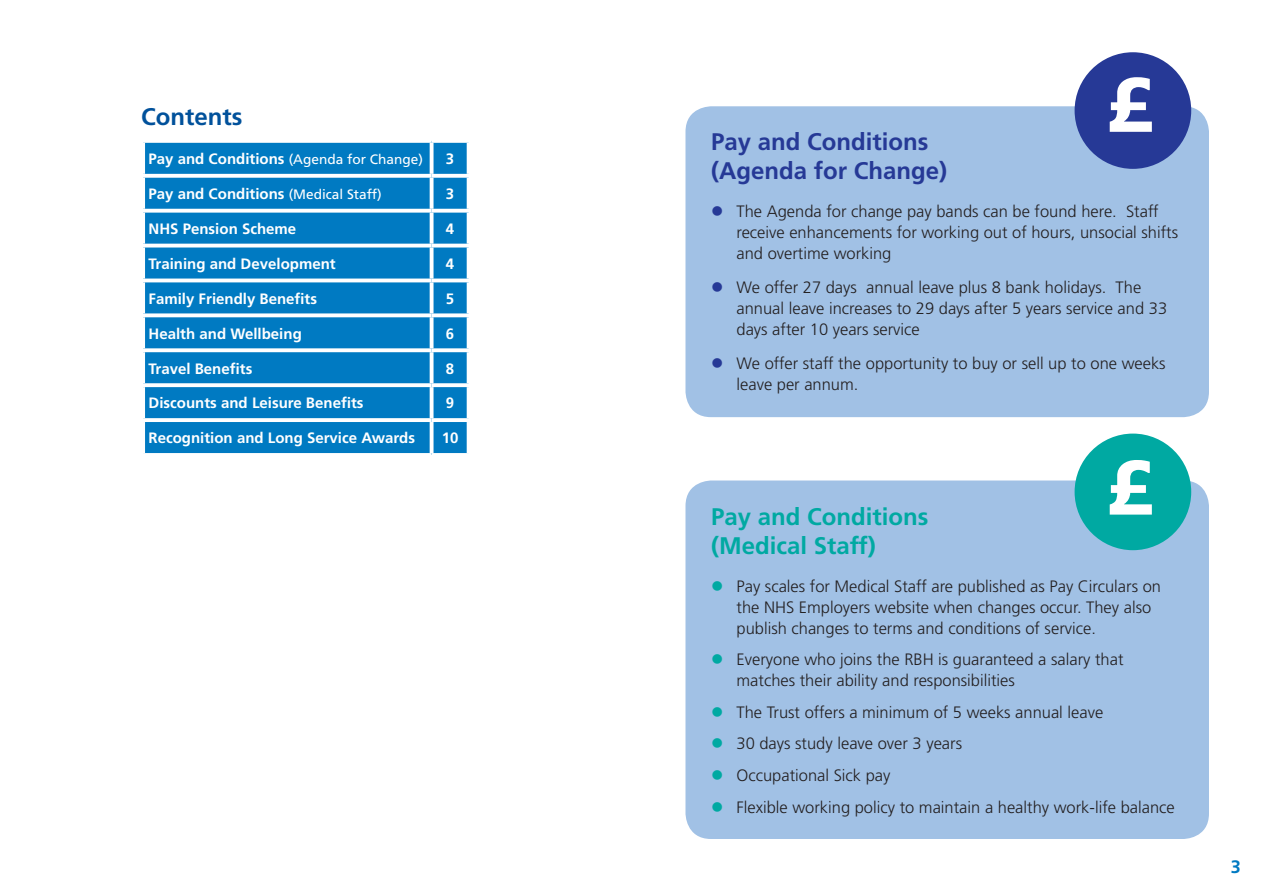
<style>
.page{position:relative;width:1263px;height:893px;background:#fff}
.page>*{position:absolute;margin:0;border:0;box-sizing:border-box;transform-origin:0 0}
.heads{font:700 24px/28.8px "Frutiger";color:#263996}
.heads-2{font:700 24px/28.8px "Frutiger";color:#00a9a2}
.heads-3{font:700 24px "Frutiger";color:#01519b}
.t1{font:700 18px "Frutiger";color:#007ac2}
.tabs{font:300 16.5px/21px "Frutiger";color:#231f20}
.text{font:300 16.5px/21px "Frutiger";color:#231f20}
.text-2{font:700 15px "Frutiger";color:#fff}
.text-3{font:13.65px "Frutiger";color:#fff}
.s1{font-weight:700;font-size:15px}
.s2{font-weight:400;font-size:13.65px}
.s3{color:#263996}
.s4{color:#00a9a2}
</style>
<div class="page">
<div style="left:685px;top:106px;width:524px;height:311px;background:#a1c1e5;border-radius:26px"></div>
<div style="left:685px;top:480px;width:524px;height:359px;background:#a1c1e5;border-radius:26px"></div>
<div style="left:1079px;top:57px;width:108px;height:108px;background:#263996;border-radius:50%"></div>
<div style="left:1074px;top:52px;width:117px;height:117px;border:9px solid #263996;border-radius:50%"></div>
<div style="left:1079px;top:438px;width:108px;height:108px;background:#00a9a2;border-radius:50%"></div>
<div style="left:1074px;top:434px;width:117px;height:116px;border:9px solid #00a9a2;border-radius:50%"></div>
<svg style="left:1110px;top:77px;width:42px;height:55px"></svg>
<svg style="left:1110px;top:460px;width:42px;height:55px"></svg>
<div style="left:145px;top:143px;width:322px;height:310px;background:#007ac2"></div>
<svg style="left:143px;top:141px;width:289px;height:2px"></svg>
<svg style="left:432px;top:142px;width:37px;height:1px"></svg>
<hr style="left:430px;top:143px;width:3px;height:31px;background:#fff">
<svg style="left:143px;top:174px;width:289px;height:4px"></svg>
<svg style="left:432px;top:174px;width:37px;height:4px"></svg>
<hr style="left:430px;top:178px;width:3px;height:31px;background:#fff">
<svg style="left:143px;top:209px;width:289px;height:4px"></svg>
<svg style="left:432px;top:209px;width:37px;height:4px"></svg>
<hr style="left:430px;top:213px;width:3px;height:31px;background:#fff">
<hr style="left:141px;top:244px;width:291px;height:3px;background:#fff">
<hr style="left:432px;top:244px;width:39px;height:3px;background:#fff">
<hr style="left:430px;top:247px;width:3px;height:32px;background:#fff">
<hr style="left:141px;top:279px;width:291px;height:3px;background:#fff">
<hr style="left:432px;top:279px;width:39px;height:3px;background:#fff">
<hr style="left:430px;top:282px;width:3px;height:31px;background:#fff">
<svg style="left:143px;top:313px;width:289px;height:4px"></svg>
<svg style="left:432px;top:313px;width:37px;height:4px"></svg>
<hr style="left:430px;top:317px;width:3px;height:31px;background:#fff">
<svg style="left:143px;top:348px;width:289px;height:4px"></svg>
<svg style="left:432px;top:348px;width:37px;height:4px"></svg>
<hr style="left:430px;top:352px;width:3px;height:31px;background:#fff">
<svg style="left:143px;top:383px;width:289px;height:4px"></svg>
<svg style="left:432px;top:383px;width:37px;height:4px"></svg>
<hr style="left:430px;top:387px;width:3px;height:31px;background:#fff">
<svg style="left:143px;top:418px;width:289px;height:4px"></svg>
<svg style="left:432px;top:418px;width:37px;height:4px"></svg>
<hr style="left:430px;top:422px;width:3px;height:31px;background:#fff">
<svg style="left:143px;top:453px;width:289px;height:2px"></svg>
<svg style="left:432px;top:453px;width:36px;height:1px"></svg>
<p class="heads-3" style="left:141px;top:103px;width:103px">Contents</p>
<p class="text-3" style="left:149px;top:151px;width:276px"><span class="s1">Pay and Conditions</span> (Agenda for Change)</p>
<p class="text-2" style="left:446px;top:150px;width:10px">3</p>
<p class="text-2" style="left:149px;top:185px;width:235px">Pay and Conditions <span class="s2">(Medical Staff)</span></p>
<p class="text-2" style="left:446px;top:185px;width:10px">3</p>
<p class="text-2" style="left:149px;top:220px;width:149px">NHS Pension Scheme</p>
<p class="text-2" style="left:446px;top:220px;width:10px">4</p>
<p class="text-2" style="left:149px;top:255px;width:189px">Training and Development</p>
<p class="text-2" style="left:446px;top:255px;width:10px">4</p>
<p class="text-2" style="left:149px;top:290px;width:170px">Family Friendly Benefits</p>
<p class="text-2" style="left:446px;top:290px;width:10px">5</p>
<p class="text-2" style="left:149px;top:325px;width:155px">Health and Wellbeing</p>
<p class="text-2" style="left:446px;top:325px;width:10px">6</p>
<p class="text-2" style="left:149px;top:360px;width:105px">Travel Benefits</p>
<p class="text-2" style="left:446px;top:360px;width:10px">8</p>
<p class="text-2" style="left:149px;top:394px;width:216px">Discounts and Leisure Benefits</p>
<p class="text-2" style="left:446px;top:394px;width:10px">9</p>
<p class="text-2" style="left:149px;top:429px;width:268px">Recognition and Long Service Awards</p>
<p class="text-2" style="left:442px;top:429px;width:18px">10</p>
<p class="heads" style="left:711px;top:128px;width:238px">Pay and Conditions (Agenda for Change)</p>
<p class="tabs" style="left:736px;top:201px;width:443px;text-indent:-26px"><span class="s3">●</span> The Agenda for change pay bands can be found here. Staff receive enhancements for working out of hours, unsocial shifts and overtime working</p>
<p class="text" style="left:736px;top:277px;width:432px;text-indent:-26px"><span class="s3">●</span> We offer 27 days annual leave plus 8 bank holidays. The annual leave increases to 29 days after 5 years service and 33 days after 10 years service</p>
<p class="text" style="left:736px;top:353px;width:431px;text-indent:-26px"><span class="s3">●</span> We offer staff the opportunity to buy or sell up to one weeks leave per annum.</p>
<p class="heads-2" style="left:711px;top:502px;width:219px">Pay and Conditions (Medical Staff)</p>
<p class="tabs" style="left:736px;top:575px;width:426px;text-indent:-26px"><span class="s4">●</span> Pay scales for Medical Staff are published as Pay Circulars on the NHS Employers website when changes occur. They also publish changes to terms and conditions of service.</p>
<p class="tabs" style="left:736px;top:649px;width:388px;text-indent:-26px"><span class="s4">●</span> Everyone who joins the RBH is guaranteed a salary that matches their ability and responsibilities</p>
<p class="tabs" style="left:711px;top:701px;width:394px"><span class="s4">●</span> The Trust offers a minimum of 5 weeks annual leave</p>
<p class="tabs" style="left:711px;top:733px;width:253px"><span class="s4">●</span> 30 days study leave over 3 years</p>
<p class="tabs" style="left:711px;top:765px;width:181px"><span class="s4">●</span> Occupational Sick pay</p>
<p class="tabs" style="left:711px;top:796px;width:465px"><span class="s4">●</span> Flexible working policy to maintain a healthy work-life balance</p>
<p class="t1" style="left:1231px;top:856px;width:12px">3</p>
</div>
